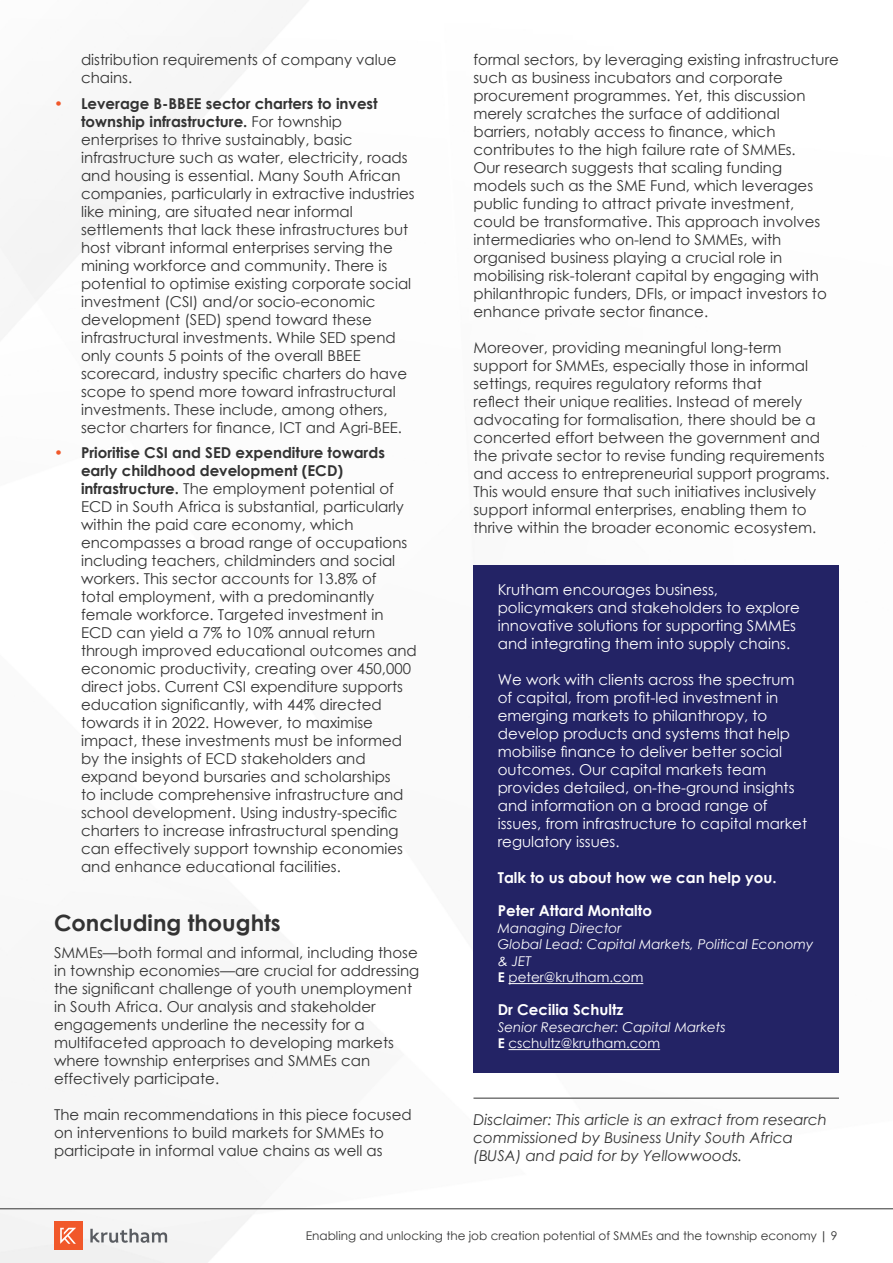
<style>
.page{position:relative;width:893px;height:1263px;background:#fff}
.page>*{position:absolute;margin:0;border:0;box-sizing:border-box;transform-origin:0 0}
.t1{font:700 22.5px "Century Gothic";color:#333}
.t2{font:15px/18px "Century Gothic";color:#333}
.t3{font:15px/18px "Century Gothic";color:#fff}
.t4{font:italic 15px/18px "Century Gothic";color:#333}
.t5{font:700 15px "Century Gothic";color:#fff}
.t6{font:italic 13.5px/16.5px "Century Gothic";color:#fff}
.t7{font:12px "Century Gothic";color:#343433}
.s1{font-weight:700;color:#f1582a}
.s2{font-weight:700}
.s3{font-weight:700;font-style:normal}
.s4{font-style:normal}
</style>
<div class="page">
<img style="left:0;top:3px;width:893px;height:1260px">
<div style="left:54px;top:1221px;width:28px;height:29px;background:#f1582a"></div>
<svg style="left:60px;top:1228px;width:16px;height:16px"></svg>
<svg style="left:90px;top:1229px;width:77px;height:14px"></svg>
<hr style="left:0;top:1208px;width:893px;height:1px;background:#333">
<div style="left:473px;top:566px;width:366px;height:507px;background:#232365"></div>
<hr style="left:508px;top:983px;width:135px;height:1px;background:#fff">
<hr style="left:508px;top:1049px;width:152px;height:1px;background:#fff">
<hr style="left:473px;top:1098px;width:366px;height:1px;background:#333">
<p class="t2" style="left:81px;top:51px;width:317px">distribution requirements of company value chains.</p>
<p class="t2" style="left:81px;top:94px;width:335px;text-indent:-27px"><span class="s1">•</span> <span class="s2">Leverage B-BBEE sector charters to invest township infrastructure.</span> For township enterprises to thrive sustainably, basic infrastructure such as water, electricity, roads and housing is essential. Many South African companies, particularly in extractive industries like mining, are situated near informal settlements that lack these infrastructures but host vibrant informal enterprises serving the mining workforce and community. There is potential to optimise existing corporate social investment (CSI) and/or socio-economic development (SED) spend toward these infrastructural investments. While SED spend only counts 5 points of the overall BBEE scorecard, industry specific charters do have scope to spend more toward infrastructural investments. These include, among others, sector charters for finance, ICT and Agri-BEE.</p>
<p class="t2" style="left:81px;top:444px;width:337px;text-indent:-27px"><span class="s1">•</span> <span class="s2">Prioritise CSI and SED expenditure towards early childhood development (ECD) infrastructure.</span> The employment potential of ECD in South Africa is substantial, particularly within the paid care economy, which encompasses a broad range of occupations including teachers, childminders and social workers. This sector accounts for 13.8% of<br>total employment, with a predominantly female workforce. Targeted investment in ECD can yield a 7% to 10% annual return through improved educational outcomes and economic productivity, creating over 450,000 direct jobs. Current CSI expenditure supports education significantly, with 44% directed towards it in 2022. However, to maximise impact, these investments must be informed by the insights of ECD stakeholders and expand beyond bursaries and scholarships<br>to include comprehensive infrastructure and school development. Using industry-specific charters to increase infrastructural spending can effectively support township economies and enhance educational facilities.</p>
<h1 class="t1" style="left:54px;top:906px;width:228px">Concluding thoughts</h1>
<p class="t2" style="left:54px;top:943px;width:367px">SMMEs—both formal and informal, including those in township economies—are crucial for addressing the significant challenge of youth unemployment in South Africa. Our analysis and stakeholder engagements underline the necessity for a multifaceted approach to developing markets where township enterprises and SMMEs can effectively participate.</p>
<p class="t2" style="left:54px;top:1105px;width:359px">The main recommendations in this piece focused on interventions to build markets for SMMEs to participate in informal value chains as well as</p>
<p class="t2" style="left:473px;top:51px;width:367px">formal sectors, by leveraging existing infrastructure such as business incubators and corporate procurement programmes. Yet, this discussion merely scratches the surface of additional barriers, notably access to finance, which contributes to the high failure rate of SMMEs.<br>Our research suggests that scaling funding<br>models such as the SME Fund, which leverages public funding to attract private investment, could be transformative. This approach involves intermediaries who on-lend to SMMEs, with organised business playing a crucial role in mobilising risk-tolerant capital by engaging with philanthropic funders, DFIs, or impact investors to enhance private sector finance.</p>
<p class="t2" style="left:473px;top:339px;width:358px">Moreover, providing meaningful long-term support for SMMEs, especially those in informal settings, requires regulatory reforms that<br>reflect their unique realities. Instead of merely advocating for formalisation, there should be a concerted effort between the government and the private sector to revise funding requirements and access to entrepreneurial support programs.<br>This would ensure that such initiatives inclusively support informal enterprises, enabling them to thrive within the broader economic ecosystem.</p>
<p class="t3" style="left:498px;top:581px;width:303px">Krutham encourages business, policymakers and stakeholders to explore innovative solutions for supporting SMMEs and integrating them into supply chains.</p>
<p class="t3" style="left:498px;top:671px;width:311px">We work with clients across the spectrum of capital, from profit-led investment in emerging markets to philanthropy, to develop products and systems that help mobilise finance to deliver better social outcomes. Our capital markets team provides detailed, on-the-ground insights and information on a broad range of issues, from infrastructure to capital market regulatory issues.</p>
<p class="t5" style="left:498px;top:866px;width:280px">Talk to us about how we can help you.</p>
<p class="t5" style="left:498px;top:899px;width:156px">Peter Attard Montalto</p>
<p class="t6" style="left:498px;top:919px;width:317px">Managing Director<br>Global Lead: Capital Markets, Political Economy &amp; JET<br><span class="s3">E</span> <span class="s4">peter@krutham.com</span></p>
<p class="t5" style="left:498px;top:998px;width:127px">Dr Cecilia Schultz</p>
<p class="t6" style="left:498px;top:1018px;width:230px">Senior Researcher: Capital Markets<br><span class="s3">E</span> <span class="s4">cschultz@krutham.com</span></p>
<p class="t4" style="left:473px;top:1110px;width:355px">Disclaimer: This article is an extract from research commissioned by Business Unity South Africa (BUSA) and paid for by Yellowwoods.</p>
<p class="t7" style="left:306px;top:1227px;width:533px">Enabling and unlocking the job creation potential of SMMEs and the township economy <span class="s2">|</span> 9</p>
</div>
